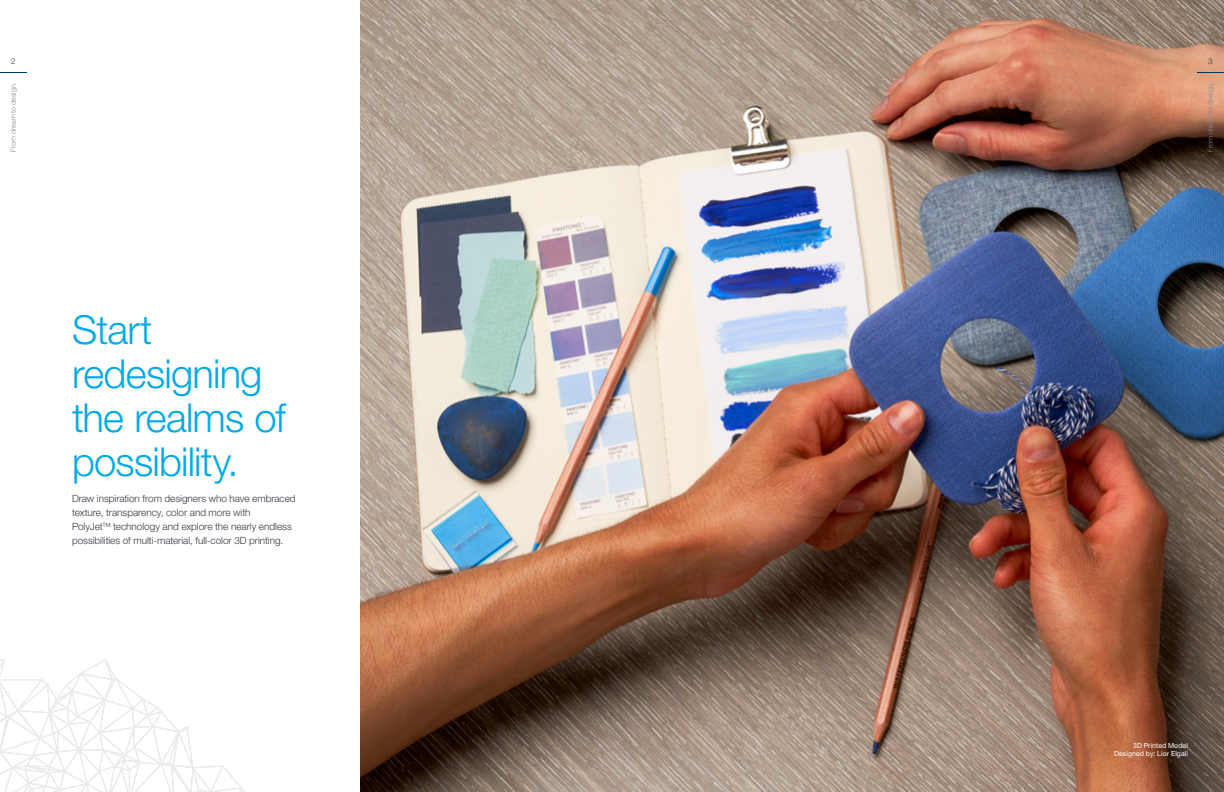
<style>
.page{position:relative;width:1224px;height:792px;background:#fff}
.page>*{position:absolute;margin:0;border:0;box-sizing:border-box;transform-origin:0 0}
.t1{font:300 40px/44px "Helvetica Neue LT Std";letter-spacing:-.02em;color:#00aae7}
.t2{font:300 10px/14px "Helvetica Neue LT Std";letter-spacing:-.005em;color:#343741}
.t3{font:300 8px "Helvetica Neue LT Std";color:#343741}
.t4{font:300 7px "Helvetica Neue LT Std";letter-spacing:.01em;color:#868891}
.t5{font:7px/8px "Helvetica Neue LT Std";letter-spacing:.005em;color:#fff;text-align:right}
</style>
<div class="page">
<img style="left:360px;top:0;width:864px;height:792px">
<svg style="left:0;top:659px;width:245px;height:133px"></svg>
<svg style="left:0;top:72px;width:27px;height:1px"></svg>
<svg style="left:1197px;top:72px;width:27px;height:1px"></svg>
<p class="t3" style="left:11px;top:56px;width:6px">2</p>
<p class="t3" style="left:1208px;top:56px;width:6px">3</p>
<p class="t4" style="left:9px;top:152px;width:70px;rotate:-90deg">From dream to design.</p>
<p class="t4" style="left:1206px;top:152px;width:70px;rotate:-90deg">From dream to design.</p>
<h1 class="t1" style="left:72px;top:307px;width:215px">Start redesigning the realms of possibility.</h1>
<p class="t2" style="left:72px;top:491px;width:225px">Draw inspiration from designers who have embraced texture, transparency, color and more with<br>PolyJet<sup>TM</sup> technology and explore the nearly endless possibilities of multi-material, full-color 3D printing.</p>
<p class="t5" style="left:1114px;top:741px;width:75px">3D Printed Model<br>Designed by: Lior Elgali</p>
</div>
